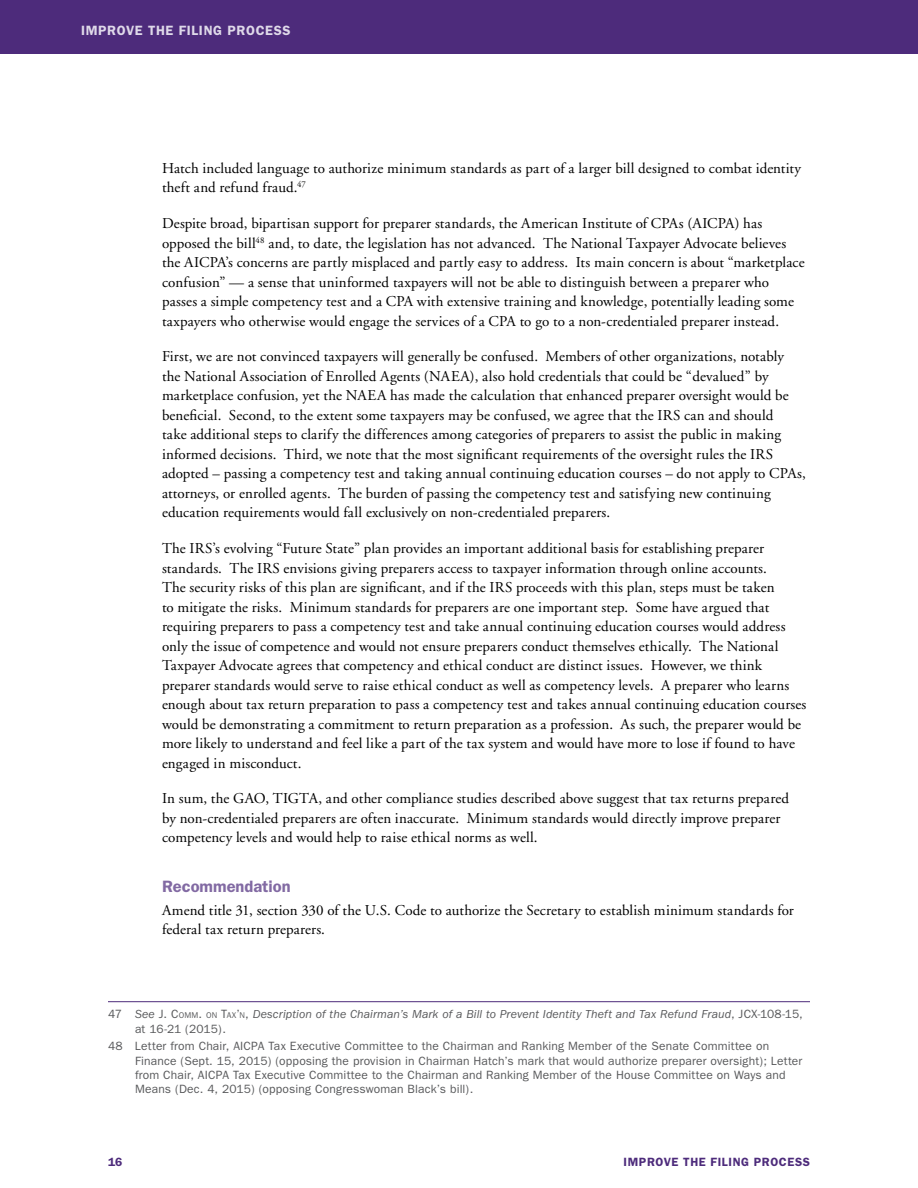
<style>
.page{position:relative;width:918px;height:1188px;background:#fff}
.page>*{position:absolute;margin:0;border:0;box-sizing:border-box;transform-origin:0 0}
.P-Subhead_1{font:600 16.5px "Franklin Gothic";color:#826aa3}
.Body_Text{font:15px/19.5px "Adobe Garamond";letter-spacing:.01em;color:#000}
.t1{font:600 13.5px "Franklin Gothic";letter-spacing:.05em;color:#dfd9e9}
.IGNORE_Footnote{font:12px/14.4px "Franklin Gothic";letter-spacing:.015em;color:#58595b}
.IGNORE_Footnote-2{font:italic 12px/14.4px "Franklin Gothic";letter-spacing:.01em;color:#58595b}
.t2{font:600 12px "Franklin Gothic";letter-spacing:.05em;color:#4d2b7b}
.s1{font-style:normal}
.s2{font-style:normal;font-size:8.4px}
</style>
<div class="page">
<div style="left:0;top:0;width:918px;height:54px;background:#4d2b7b"></div>
<hr style="left:108px;top:1001px;width:702px;height:1px;background:#4d2b7b">
<p class="t1" style="left:81px;top:23px;width:16px">IMPROVE</p>
<p class="t1" style="left:148px;top:23px;width:10px">THE</p>
<p class="t1" style="left:179px;top:23px;width:7px">FILI</p>
<p class="t1" style="left:204px;top:23px;width:43px">NG PROCE</p>
<p class="t1" style="left:274px;top:23px;width:18px">SS</p>
<p class="Body_Text" style="left:162px;top:159px;width:641px">Hatch included language to authorize minimum standards as part of a larger bill designed to combat identity theft and refund fraud. <sup>47</sup></p>
<p class="Body_Text" style="left:162px;top:214px;width:644px">Despite broad, bipartisan support for preparer standards, the American Institute of CPAs (AICPA) has opposed the bill<sup>48</sup> and, to date, the legislation has not advanced. The National Taxpayer Advocate believes the AICPA’s concerns are partly misplaced and partly easy to address. Its main concern is about “marketplace confusion” — a sense that uninformed taxpayers will not be able to distinguish between a preparer who passes a simple competency test and a CPA with extensive training and knowledge, potentially leading some taxpayers who otherwise would engage the services of a CPA to go to a non-credentialed preparer instead.</p>
<p class="Body_Text" style="left:162px;top:347px;width:645px">First, we are not convinced taxpayers will generally be confused. Members of other organizations, notably the National Association of Enrolled Agents (NAEA), also hold credentials that could be “devalued” by marketplace confusion, yet the NAEA has made the calculation that enhanced preparer oversight would be beneficial. Second, to the extent some taxpayers may be confused, we agree that the IRS can and should<br>take additional steps to clarify the differences among categories of preparers to assist the public in making informed decisions. Third, we note that the most significant requirements of the oversight rules the IRS adopted – passing a competency test and taking annual continuing education courses – do not apply to CPAs, attorneys, or enrolled agents. The burden of passing the competency test and satisfying new continuing education requirements would fall exclusively on non-credentialed preparers.</p>
<p class="Body_Text" style="left:162px;top:539px;width:646px">The IRS’s evolving “Future State” plan provides an important additional basis for establishing preparer standards. The IRS envisions giving preparers access to taxpayer information through online accounts.<br>The security risks of this plan are significant, and if the IRS proceeds with this plan, steps must be taken<br>to mitigate the risks. Minimum standards for preparers are one important step. Some have argued that requiring preparers to pass a competency test and take annual continuing education courses would address only the issue of competence and would not ensure preparers conduct themselves ethically. The National Taxpayer Advocate agrees that competency and ethical conduct are distinct issues. However, we think preparer standards would serve to raise ethical conduct as well as competency levels. A preparer who learns enough about tax return preparation to pass a competency test and takes annual continuing education courses would be demonstrating a commitment to return preparation as a profession. As such, the preparer would be more likely to understand and feel like a part of the tax system and would have more to lose if found to have engaged in misconduct.</p>
<p class="Body_Text" style="left:162px;top:789px;width:629px">In sum, the GAO, TIGTA, and other compliance studies described above suggest that tax returns prepared by non-credentialed preparers are often inaccurate. Minimum standards would directly improve preparer competency levels and would help to raise ethical norms as well.</p>
<p class="P-Subhead_1" style="left:162px;top:876px;width:130px">RECOMMENDATION</p>
<p class="Body_Text" style="left:162px;top:900px;width:633px">Amend title 31, section 330 of the U.S. Code to authorize the Secretary to establish minimum standards for federal tax return preparers.</p>
<p class="IGNORE_Footnote-2" style="left:135px;top:1007px;width:669px;text-indent:-27px"><span class="s1">47</span> See <span class="s1">J.</span> <span class="s1">C</span><span class="s2">OMM</span><span class="s1">.</span> <span class="s2">ON</span> <span class="s1">T</span><span class="s2">AX</span><span class="s1">’</span><span class="s2">N</span><span class="s1">,</span> Description of the Chairman’s Mark of a Bill to Prevent Identity Theft and Tax Refund Fraud<span class="s1">, JCX-108-15, at 16-21 (2015).</span></p>
<p class="IGNORE_Footnote" style="left:135px;top:1039px;width:669px;text-indent:-27px">48 Letter from Chair, AICPA Tax Executive Committee to the Chairman and Ranking Member of the Senate Committee on Finance (Sept. 15, 2015) (opposing the provision in Chairman Hatch’s mark that would authorize preparer oversight); Letter from Chair, AICPA Tax Executive Committee to the Chairman and Ranking Member of the House Committee on Ways and Means (Dec. 4, 2015) (opposing Congresswoman Black’s bill).</p>
<p class="t2" style="left:108px;top:1154px;width:16px">16</p>
<p class="t2" style="left:624px;top:1154px;width:14px">IMPROVE</p>
<p class="t2" style="left:683px;top:1154px;width:9px">THE</p>
<p class="t2" style="left:711px;top:1154px;width:6px">FILI</p>
<p class="t2" style="left:733px;top:1154px;width:39px">NG PROCE</p>
<p class="t2" style="left:795px;top:1154px;width:16px">SS</p>
</div>
